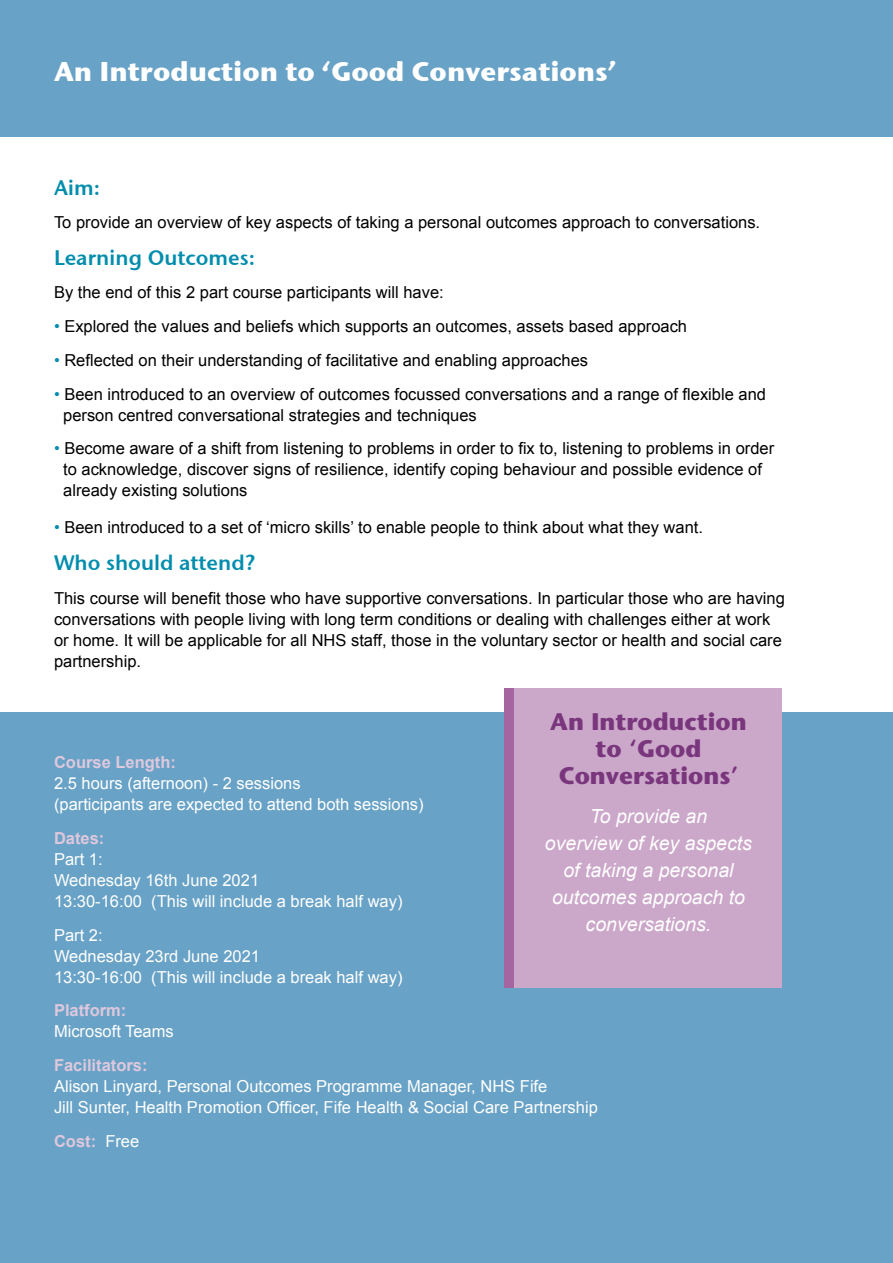
<style>
.page{position:relative;width:893px;height:1263px;background:#fff}
.page>*{position:absolute;margin:0;border:0;box-sizing:border-box;transform-origin:0 0}
.t1{font:700 27px "Stone Sans ITC";color:#fff}
.t2{font:700 24px/27px "Stone Sans Std";color:#79367d;text-align:center}
.t3{font:21px "Stone Sans Sem ITCTT Semi";color:#008dad}
.t4{font:italic 19.5px/27px "Arial";color:#fff;text-align:center}
.t5{font:16.5px/21px "Arial";color:#000}
.t6{font:16.5px/21px "Arial";color:#fff}
.t7{font:700 16.5px "Arial";color:#dec8dd}
.s1{font-family:"Stone Sans Sem ITCTT Semi";font-size:21px;color:#fff}
.s2{color:#008dad}
.s3{font-weight:400;color:#fff}
</style>
<div class="page">
<div style="left:0;top:0;width:893px;height:136px;background:#68a2c6"></div>
<div style="left:0;top:713px;width:893px;height:550px;background:#68a2c6"></div>
<div style="left:504px;top:688px;width:10px;height:300px;background:#a465a1"></div>
<div style="left:514px;top:688px;width:268px;height:300px;background:#cba7c9"></div>
<h1 class="t1" style="left:54px;top:47px;width:564px">An Introduction to ‘Good Conversations’</h1>
<p class="t3" style="left:54px;top:170px;width:48px">Aim:</p>
<p class="t5" style="left:54px;top:212px;width:756px">To provide an overview of key aspects of taking a personal outcomes approach to conversations.<span class="s1">ng O</span></p>
<p class="t3" style="left:54px;top:240px;width:203px">Learning Outcomes:</p>
<p class="t5" style="left:54px;top:282px;width:391px">By the end of this 2 part course participants will have:</p>
<p class="t5" style="left:54px;top:316px;width:635px"><span class="s2">•</span> Explored the values and beliefs which supports an outcomes, assets based approach</p>
<p class="t5" style="left:54px;top:350px;width:536px"><span class="s2">•</span> Reflected on their understanding of facilitative and enabling approaches</p>
<p class="t5" style="left:63px;top:384px;width:704px;text-indent:-9px"><span class="s2">•</span> Been introduced to an overview of outcomes focussed conversations and a range of flexible and person centred conversational strategies and techniques</p>
<p class="t5" style="left:63px;top:438px;width:712px;text-indent:-9px"><span class="s2">•</span> Become aware of a shift from listening to problems in order to fix to, listening to problems in order to acknowledge, discover signs of resilience, identify coping behaviour and possible evidence of already existing solutions</p>
<p class="t5" style="left:54px;top:517px;width:746px"><span class="s2">•</span> Been introduced to a set of ‘micro skills’ to enable people to think about what they want.<span class="s1">d attend?</span></p>
<p class="t3" style="left:54px;top:545px;width:203px">Who should attend?</p>
<p class="t5" style="left:54px;top:588px;width:732px">This course will benefit those who have supportive conversations. In particular those who are having conversations with people living with long term conditions or dealing with challenges either at work or home. It will be applicable for all NHS staff, those in the voluntary sector or health and social care partnership.</p>
<h2 class="t2" style="left:550px;top:708px;width:198px">An Introduction to ‘Good<br>Conversations’</h2>
<p class="t4" style="left:545px;top:803px;width:208px">To provide an<br>overview of key aspects of taking a personal outcomes approach to conversations.</p>
<p class="t7" style="left:54px;top:751px;width:123px">Course Length:</p>
<p class="t6" style="left:54px;top:773px;width:371px">2.5 hours (afternoon) - 2 sessions<br>(participants are expected to attend both sessions)</p>
<p class="t7" style="left:54px;top:827px;width:52px">Dates:</p>
<p class="t6" style="left:54px;top:849px;width:350px">Part 1:<br>Wednesday 16th June 2021<br>13:30-16:00 (This will include a break half way)</p>
<p class="t6" style="left:54px;top:924px;width:350px">Part 2:<br>Wednesday 23rd June 2021<br>13:30-16:00 (This will include a break half way)</p>
<p class="t7" style="left:54px;top:1000px;width:74px">Platform:</p>
<p class="t6" style="left:54px;top:1021px;width:121px">Microsoft Teams</p>
<p class="t7" style="left:54px;top:1054px;width:95px">Facilitators:</p>
<p class="t6" style="left:54px;top:1076px;width:545px">Alison Linyard, Personal Outcomes Programme Manager, NHS Fife<br>Jill Sunter, Health Promotion Officer, Fife Health &amp; Social Care Partnership</p>
<p class="t7" style="left:54px;top:1130px;width:87px">Cost: <span class="s3">Free</span></p>
</div>
